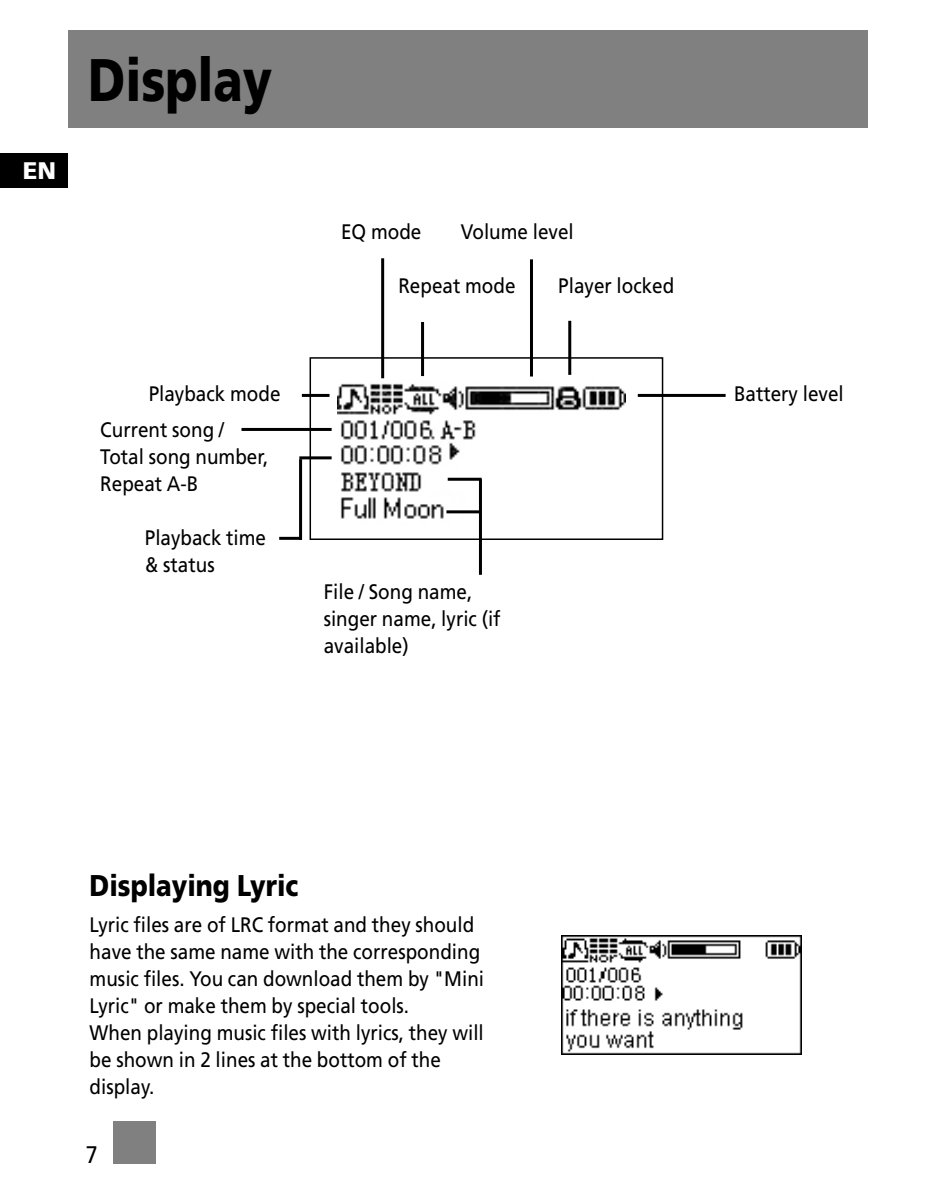
<style>
.page{position:relative;width:933px;height:1188px;background:#fff}
.page>*{position:absolute;margin:0;border:0;box-sizing:border-box;transform-origin:0 0}
.t1{font:900 60px "Frutiger";color:#000;scale:.8 1}
.t2{font:900 30px "Frutiger";color:#000;scale:.85 1}
.t3{font:900 24px "Frutiger";color:#fff}
.t4{font:24px "Frutiger";color:#000;scale:.9 1}
.t5{font:21px/27px "Frutiger";color:#000;scale:.9 1}
</style>
<div class="page">
<div style="left:68px;top:30px;width:799px;height:98px;background:#808080"></div>
<div style="left:0;top:154px;width:68px;height:34px;background:#000"></div>
<div style="left:113px;top:1121px;width:42px;height:43px;background:#808080"></div>
<img style="left:337px;top:383px;width:288px;height:136px">
<div style="left:310px;top:357px;width:353px;height:183px;border:2px solid #000"></div>
<hr style="left:568px;top:321px;width:3px;height:54px;background:#000">
<hr style="left:421px;top:322px;width:3px;height:54px;background:#000">
<hr style="left:638px;top:394px;width:88px;height:3px;background:#000">
<hr style="left:530px;top:259px;width:3px;height:118px;background:#000">
<hr style="left:381px;top:258px;width:3px;height:120px;background:#000">
<hr style="left:302px;top:394px;width:28px;height:3px;background:#000">
<hr style="left:242px;top:428px;width:90px;height:3px;background:#000">
<hr style="left:299px;top:456px;width:33px;height:3px;background:#000">
<hr style="left:299px;top:459px;width:3px;height:81px;background:#000">
<hr style="left:279px;top:537px;width:23px;height:3px;background:#000">
<hr style="left:448px;top:478px;width:34px;height:3px;background:#000">
<hr style="left:446px;top:510px;width:34px;height:3px;background:#000">
<hr style="left:479px;top:479px;width:3px;height:96px;background:#000">
<img style="left:562px;top:936px;width:239px;height:118px">
<p class="t3" style="left:23px;top:161px;width:35px">EN</p>
<h1 class="t1" style="left:88px;top:56px;width:232px">Display</h1>
<p class="t5" style="left:100px;top:377px;width:202px;line-height:36px;text-indent:48px">Playback mode<br>Current song /</p>
<p class="t5" style="left:100px;top:445px;width:188px">Total song number,<br>Repeat A-B</p>
<p class="t5" style="left:145px;top:526px;width:136px">Playback time &amp; status</p>
<p class="t5" style="left:341px;top:220px;width:91px">EQ mode</p>
<p class="t5" style="left:461px;top:220px;width:127px">Volume level</p>
<p class="t5" style="left:398px;top:274px;width:132px">Repeat mode</p>
<p class="t5" style="left:558px;top:274px;width:130px">Player locked</p>
<p class="t5" style="left:324px;top:580px;width:198px">File / Song name, singer name, lyric (if available)</p>
<p class="t5" style="left:734px;top:382px;width:123px">Battery level</p>
<h2 class="t2" style="left:90px;top:874px;width:247px">Displaying Lyric</h2>
<p class="t5" style="left:90px;top:913px;width:440px">Lyric files are of LRC format and they should have the same name with the corresponding music files. You can download them by "Mini Lyric" or make them by special tools.<br>When playing music files with lyrics, they will be shown in 2 lines at the bottom of the display.</p>
<p class="t4" style="left:86px;top:1145px;width:15px">7</p>
</div>
